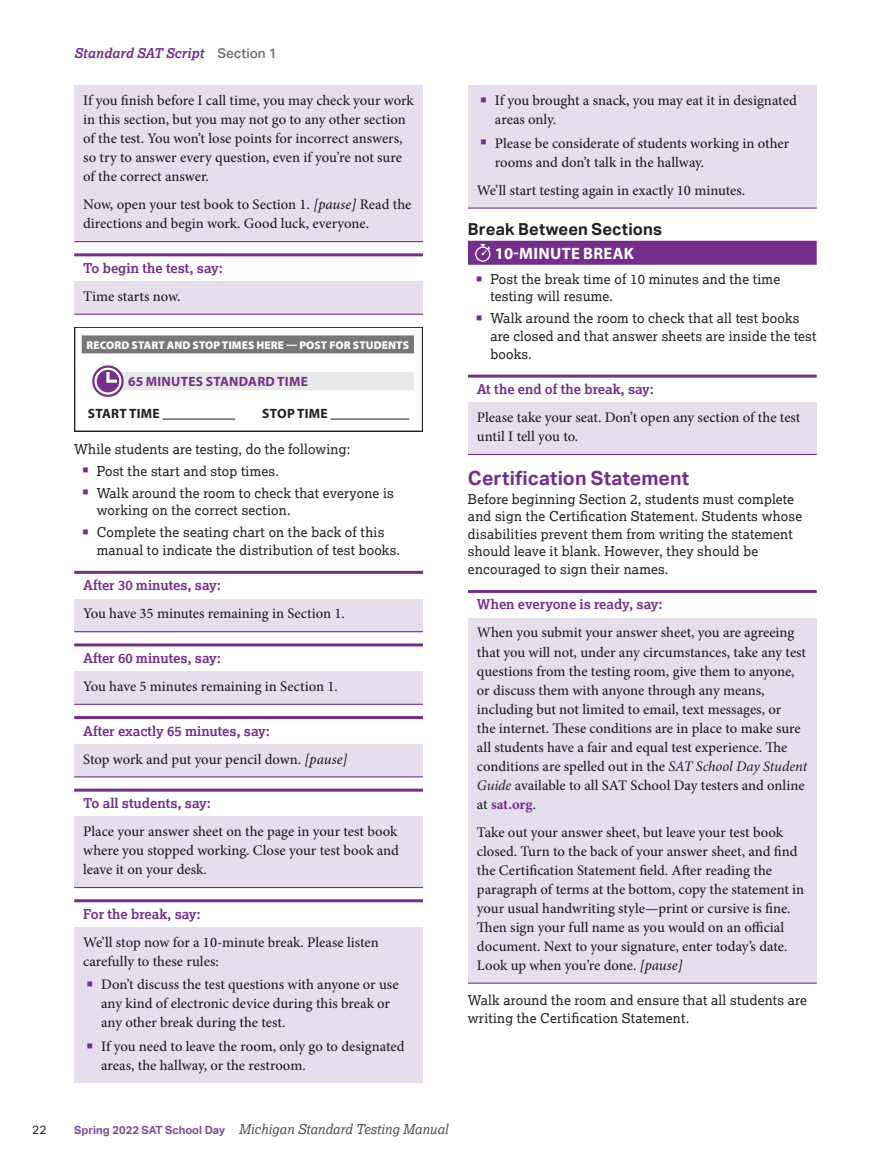
<style>
.page{position:relative;width:891px;height:1175px;background:#fff}
.page>*{position:absolute;margin:0;border:0;box-sizing:border-box;transform-origin:0 0}
.t1{font:700 19.5px "Aktiv Grotesk";letter-spacing:.005em;color:#742f8b}
.t2{font:700 16.5px "Aktiv Grotesk";letter-spacing:.01em;color:#231f20}
.t3{font:700 16.5px "Myriad Pro";letter-spacing:.02em;color:#fff}
.t4{font:500 14.7px/19px "Minion Pro";letter-spacing:-.005em;color:#231f20}
.t5{font:13.5px/17.5px "Lexia";letter-spacing:.015em;color:#231f20}
.t6{font:700 13.5px "Lexia";color:#742f8b}
.t7{font:italic 13.5px "Lexia";color:#4d4d4f}
.t8{font:italic 700 13.5px "Lexia";color:#742f8b}
.t9{font:700 13.5px "Myriad Pro";letter-spacing:.02em;color:#742f8b}
.t10{font:700 13.5px "Myriad Pro";letter-spacing:.02em;color:#231f20}
.t11{font:12px "Aktiv Grotesk";color:#231f20}
.t12{font:900 11.25px "Myriad Pro";letter-spacing:.01em;color:#fff}
.s1{font-family:"Aktiv Grotesk";font-weight:500;font-style:normal;color:#6d6f71}
.s2{font-style:italic}
.s3{font-weight:400;font-style:italic}
.s4{font-weight:700;color:#742f8b}
.s5{font-family:"Aktiv Grotesk";font-weight:700;font-style:normal;font-size:11.25px;color:#834c97}
</style>
<div class="page">
<div style="left:74px;top:86px;width:349px;height:108px;background:#e6deed"></div>
<div style="left:74px;top:190px;width:349px;height:51px;background:#e6deed"></div>
<hr style="left:74px;top:241px;width:349px;height:1px;background:#742f8b">
<hr style="left:74px;top:253px;width:349px;height:3px;background:#742f8b">
<div style="left:74px;top:281px;width:349px;height:33px;background:#e6deed"></div>
<hr style="left:74px;top:314px;width:349px;height:1px;background:#742f8b">
<svg style="left:74px;top:327px;width:349px;height:104px"></svg>
<div style="left:75px;top:328px;width:347px;height:36px;background:#fff"></div>
<div style="left:82px;top:335px;width:332px;height:18px;background:#757779"></div>
<div style="left:75px;top:363px;width:347px;height:67px;background:#fff"></div>
<div style="left:101px;top:372px;width:313px;height:18px;background:#e7e8e8"></div>
<svg style="left:92px;top:365px;width:32px;height:32px"></svg>
<hr style="left:101px;top:419px;width:134px;height:1px;background:#231f20">
<hr style="left:88px;top:418px;width:75px;height:2px;background:#fff">
<hr style="left:276px;top:419px;width:133px;height:1px;background:#231f20">
<hr style="left:262px;top:418px;width:69px;height:2px;background:#fff">
<hr style="left:74px;top:571px;width:349px;height:3px;background:#742f8b">
<div style="left:74px;top:598px;width:349px;height:33px;background:#e6deed"></div>
<hr style="left:74px;top:631px;width:349px;height:1px;background:#742f8b">
<hr style="left:74px;top:643px;width:349px;height:3px;background:#742f8b">
<div style="left:74px;top:671px;width:349px;height:33px;background:#e6deed"></div>
<hr style="left:74px;top:703px;width:349px;height:2px;background:#742f8b">
<hr style="left:74px;top:716px;width:349px;height:3px;background:#742f8b">
<div style="left:74px;top:744px;width:349px;height:32px;background:#e6deed"></div>
<hr style="left:74px;top:776px;width:349px;height:1px;background:#742f8b">
<hr style="left:74px;top:788px;width:349px;height:3px;background:#742f8b">
<div style="left:74px;top:816px;width:349px;height:71px;background:#e6deed"></div>
<hr style="left:74px;top:887px;width:349px;height:1px;background:#742f8b">
<hr style="left:74px;top:899px;width:349px;height:3px;background:#742f8b">
<div style="left:74px;top:927px;width:349px;height:51px;background:#e6deed"></div>
<div style="left:74px;top:969px;width:349px;height:71px;background:#e6deed"></div>
<div style="left:74px;top:1031px;width:349px;height:51px;background:#e6deed"></div>
<div style="left:468px;top:86px;width:349px;height:51px;background:#e6deed"></div>
<div style="left:468px;top:128px;width:349px;height:52px;background:#e6deed"></div>
<div style="left:468px;top:175px;width:349px;height:33px;background:#e6deed"></div>
<hr style="left:468px;top:207px;width:349px;height:2px;background:#742f8b">
<div style="left:468px;top:241px;width:349px;height:24px;background:#742f8b"></div>
<hr style="left:468px;top:374px;width:349px;height:3px;background:#742f8b">
<div style="left:468px;top:402px;width:349px;height:52px;background:#e6deed"></div>
<hr style="left:468px;top:454px;width:349px;height:1px;background:#742f8b">
<hr style="left:468px;top:590px;width:349px;height:3px;background:#742f8b">
<div style="left:468px;top:618px;width:349px;height:203px;background:#e6deed"></div>
<div style="left:468px;top:817px;width:349px;height:165px;background:#e6deed"></div>
<hr style="left:468px;top:982px;width:349px;height:1px;background:#742f8b">
<svg style="left:475px;top:244px;width:15px;height:18px"></svg>
<p class="t8" style="left:74px;top:44px;width:204px">Standard SAT Script <span class="s1">Section 1</span></p>
<p class="t4" style="left:83px;top:91px;width:332px">If you finish before I call time, you may check your work in this section, but you may not go to any other section of the test. You won’t lose points for incorrect answers, so try to answer every question, even if you’re not sure of the correct answer.</p>
<p class="t4" style="left:83px;top:195px;width:330px">Now, open your test book to Section 1. <span class="s2">[pause]</span> Read the directions and begin work. Good luck, everyone.</p>
<p class="t6" style="left:83px;top:259px;width:141px">To begin the test, say:</p>
<p class="t4" style="left:83px;top:287px;width:99px">Time starts now.</p>
<p class="t12" style="left:86px;top:337px;width:324px">RECORD START AND STOP TIMES HERE — POST FOR STUDENTS</p>
<p class="t9" style="left:128px;top:372px;width:181px">65 MINUTES STANDARD TIME</p>
<p class="t10" style="left:88px;top:404px;width:73px">START TIME</p>
<p class="t10" style="left:262px;top:404px;width:67px">STOP TIME</p>
<p class="t5" style="left:97px;top:437px;width:299px;line-height:22px;text-indent:-22px">While students are testing, do the following:<br>Post the start and stop times.<br>Walk around the room to check that everyone is</p>
<p class="t5" style="left:97px;top:499px;width:289px;line-height:22px">working on the correct section.<br>Complete the seating chart on the back of this</p>
<p class="t5" style="left:97px;top:541px;width:305px">manual to indicate the distribution of test books.</p>
<p class="t6" style="left:83px;top:577px;width:139px">After 30 minutes, say:</p>
<p class="t4" style="left:83px;top:604px;width:263px">You have 35 minutes remaining in Section 1.</p>
<p class="t6" style="left:83px;top:649px;width:139px">After 60 minutes, say:</p>
<p class="t4" style="left:83px;top:677px;width:256px">You have 5 minutes remaining in Section 1.</p>
<p class="t6" style="left:83px;top:722px;width:188px">After exactly 65 minutes, say:</p>
<p class="t4" style="left:83px;top:749px;width:266px">Stop work and put your pencil down. <span class="s2">[pause]</span></p>
<p class="t6" style="left:83px;top:794px;width:129px">To all students, say:</p>
<p class="t4" style="left:83px;top:822px;width:317px;text-align:justify">Place your answer sheet on the page in your test book where you stopped working. Close your test book and leave it on your desk.</p>
<p class="t6" style="left:83px;top:905px;width:119px">For the break, say:</p>
<p class="t4" style="left:83px;top:932px;width:297px">We’ll stop now for a 10-minute break. Please listen carefully to these rules:</p>
<p class="t4" style="left:101px;top:975px;width:299px">Don’t discuss the test questions with anyone or use any kind of electronic device during this break or any other break during the test.</p>
<p class="t4" style="left:101px;top:1036px;width:305px">If you need to leave the room, only go to designated areas, the hallway, or the restroom.</p>
<p class="t4" style="left:495px;top:91px;width:303px">If you brought a snack, you may eat it in designated areas only.</p>
<p class="t4" style="left:495px;top:133px;width:296px">Please be considerate of students working in other rooms and don’t talk in the hallway.</p>
<p class="t4" style="left:477px;top:180px;width:270px">We’ll start testing again in exactly 10 minutes.</p>
<p class="t2" style="left:468px;top:219px;width:196px">Break Between Sections</p>
<p class="t3" style="left:495px;top:242px;width:141px">10-MINUTE BREAK</p>
<p class="t5" style="left:490px;top:270px;width:291px">Post the break time of 10 minutes and the time testing will resume.</p>
<p class="t5" style="left:490px;top:309px;width:328px">Walk around the room to check that all test books are closed and that answer sheets are inside the test books.</p>
<p class="t6" style="left:477px;top:381px;width:179px">At the end of the break, say:</p>
<p class="t4" style="left:477px;top:408px;width:325px">Please take your seat. Don’t open any section of the test until I tell you to.</p>
<h1 class="t1" style="left:468px;top:466px;width:223px">Certification Statement</h1>
<p class="t5" style="left:468px;top:489px;width:336px">Before beginning Section 2, students must complete and sign the Certification Statement. Students whose disabilities prevent them from writing the statement should leave it blank. However, they should be encouraged to sign their names.</p>
<p class="t6" style="left:477px;top:596px;width:187px">When everyone is ready, say:</p>
<p class="t4" style="left:477px;top:623px;width:332px">When you submit your answer sheet, you are agreeing that you will not, under any circumstances, take any test questions from the testing room, give them to anyone, or discuss them with anyone through any means, including but not limited to email, text messages, or<br>the internet. These conditions are in place to make sure all students have a fair and equal test experience. The conditions are spelled out in the <span class="s3">SAT School Day Student Guide</span> available to all SAT School Day testers and online at <span class="s4">sat.org</span>.</p>
<p class="t4" style="left:477px;top:822px;width:329px">Take out your answer sheet, but leave your test book closed. Turn to the back of your answer sheet, and find the Certification Statement field. After reading the paragraph of terms at the bottom, copy the statement in your usual handwriting style—print or cursive is fine.<br>Then sign your full name as you would on an official document. Next to your signature, enter today’s date.<br>Look up when you’re done. <span class="s2">[pause]</span></p>
<p class="t5" style="left:468px;top:991px;width:341px">Walk around the room and ensure that all students are writing the Certification Statement.</p>
<p class="t11" style="left:32px;top:1122px;width:16px">22</p>
<p class="t7" style="left:74px;top:1121px;width:376px"><span class="s5">Spring 2022 SAT School Day</span> Michigan Standard Testing Manual</p>
</div>
